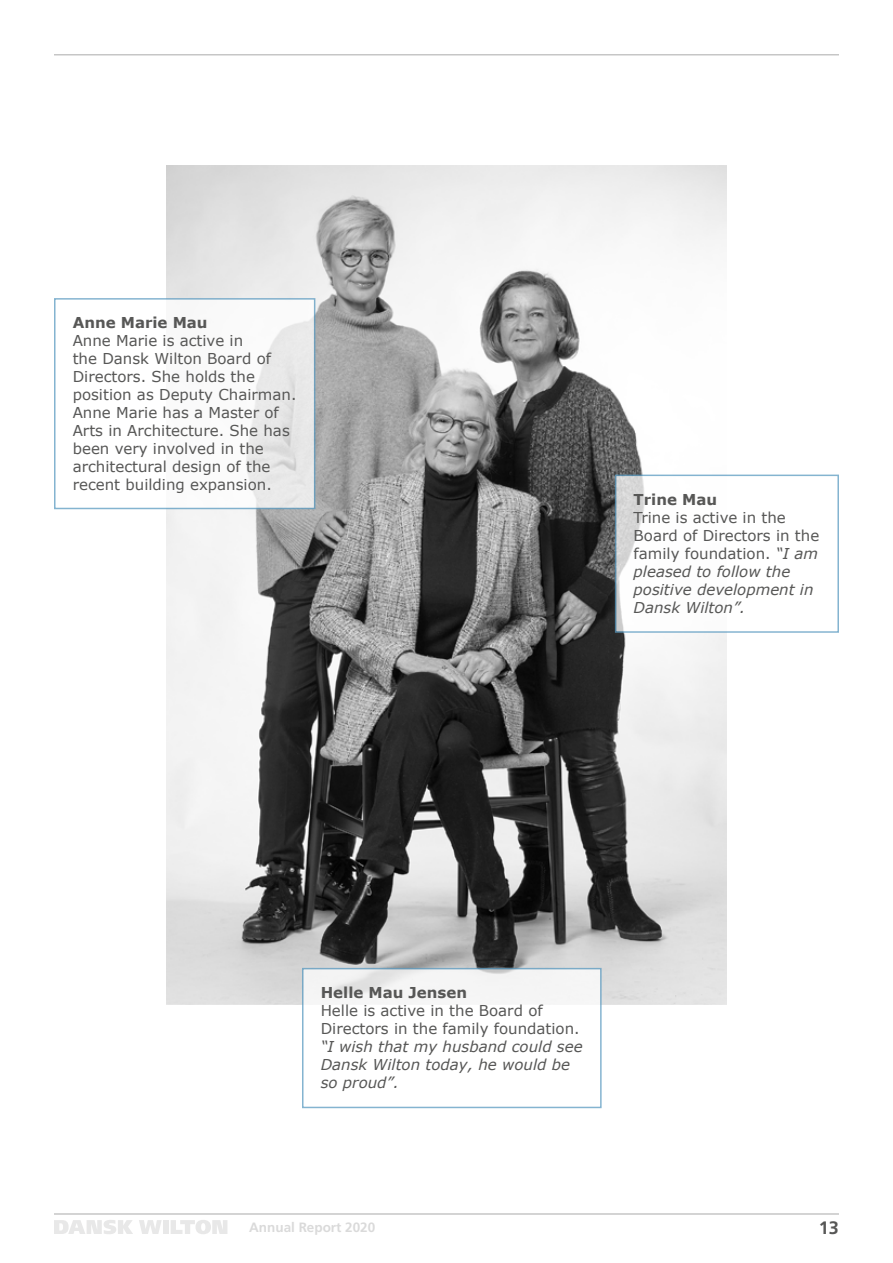
<style>
.page{position:relative;width:893px;height:1263px;background:#fff}
.page>*{position:absolute;margin:0;border:0;box-sizing:border-box;transform-origin:0 0}
.t1{font:700 18px "Frutiger";color:#575756}
.t2{font:15px/18px "Verdana";color:#575756}
.t3{font:italic 15px/18px "Verdana";color:#575756}
.t4{font:700 15px "Verdana";color:#575756}
.t5{font:700 13.5px "Frutiger";color:#dadada}
.s1{font-style:italic}
</style>
<div class="page">
<hr style="left:54px;top:54px;width:785px;height:2px;background:#c6c6c6">
<hr style="left:54px;top:1213px;width:785px;height:2px;background:#c6c6c6">
<svg style="left:54px;top:1220px;width:79px;height:14px"></svg>
<svg style="left:139px;top:1220px;width:23px;height:14px"></svg>
<div style="left:163px;top:1220px;width:5px;height:14px;background:#e8e8e8"></div>
<svg style="left:171px;top:1220px;width:56px;height:14px"></svg>
<img style="left:167px;top:166px;width:559px;height:839px">
<div style="left:302px;top:968px;width:300px;height:140px;background:#fff;border:2px solid #5b9bc1"></div>
<div style="left:615px;top:475px;width:224px;height:158px;background:#fff;border:2px solid #5b9bc1"></div>
<div style="left:54px;top:298px;width:261px;height:211px;background:linear-gradient(to right,#fff,#ececec);border:2px solid #5b9bc1"></div>
<p class="t4" style="left:73px;top:312px;width:136px">Anne Marie Mau</p>
<p class="t2" style="left:73px;top:332px;width:225px">Anne Marie is active in<br>the Dansk Wilton Board of<br>Directors. She holds the position as Deputy Chairman.<br>Anne Marie has a Master of<br>Arts in Architecture. She has been very involved in the architectural design of the recent building expansion.</p>
<p class="t4" style="left:634px;top:489px;width:85px">Trine Mau</p>
<p class="t2" style="left:634px;top:508px;width:187px">Trine is active in the<br>Board of Directors in the family foundation. <span class="s1">“I am pleased to follow the positive development in<br>Dansk Wilton”.</span></p>
<p class="t4" style="left:321px;top:982px;width:148px">Helle Mau Jensen</p>
<p class="t2" style="left:321px;top:1001px;width:260px">Helle is active in the Board of<br>Directors in the family foundation.</p>
<p class="t3" style="left:321px;top:1037px;width:263px">“I wish that my husband could see<br>Dansk Wilton today, he would be so proud”.</p>
<p class="t5" style="left:249px;top:1220px;width:128px">Annual Report 2020</p>
<p class="t1" style="left:819px;top:1217px;width:22px">13</p>
</div>
